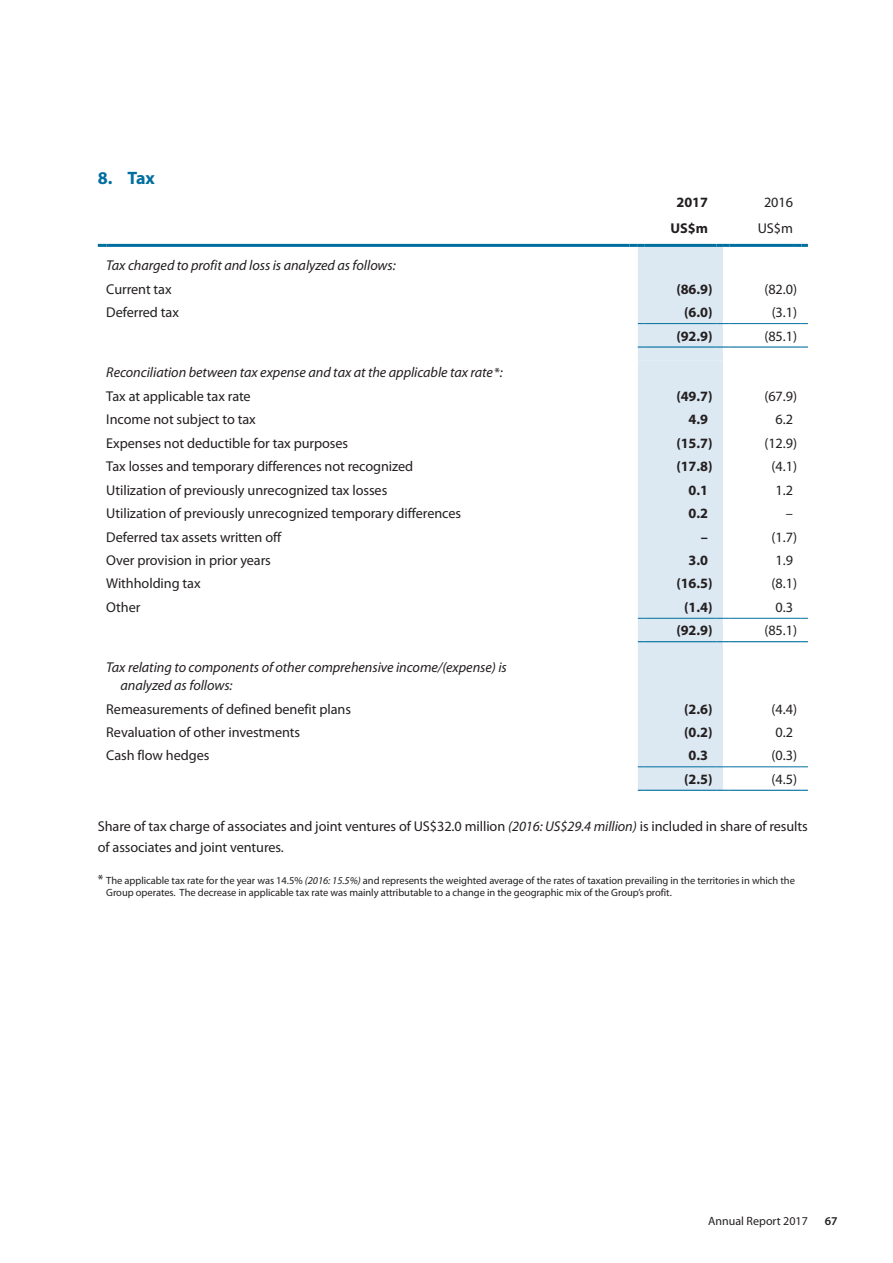
<style>
.page{position:relative;width:893px;height:1263px;background:#fff}
.page>*{position:absolute;margin:0;border:0;box-sizing:border-box;transform-origin:0 0}
.t1{font:700 18px "Myriad Pro";color:#006e9f}
.t2{font:14.25px/20.2px "Myriad Pro";letter-spacing:-.005em;color:#231f20}
.t3{font:italic 14.25px/23.4px "Myriad Pro";letter-spacing:-.005em;color:#231f20}
.t4{font:700 14.25px "Myriad Pro";letter-spacing:-.005em;color:#231f20}
.t5{font:12px "Myriad Pro";color:#231f20}
.t6{font:600 12px "Myriad Pro";color:#231f20}
.t7{font:10.5px/12px "Myriad Pro";letter-spacing:-.005em;color:#231f20}
.s1{font-style:normal;font-size:13.5px}
.s2{font-style:normal}
.s3{font-style:italic}
.s4{font-size:13.5px}
</style>
<div class="page">
<div style="left:638px;top:247px;width:85px;height:543px;background:#dce8f2"></div>
<svg style="left:98px;top:244px;width:8px;height:3px"></svg>
<hr style="left:106px;top:244px;width:523px;height:3px;background:#006e9f">
<svg style="left:629px;top:244px;width:15px;height:3px"></svg>
<hr style="left:644px;top:244px;width:64px;height:3px;background:#006e9f">
<svg style="left:708px;top:244px;width:21px;height:3px"></svg>
<hr style="left:729px;top:244px;width:64px;height:3px;background:#006e9f">
<svg style="left:793px;top:244px;width:15px;height:3px"></svg>
<hr style="left:729px;top:346px;width:64px;height:2px;background:#006e9f">
<svg style="left:793px;top:346px;width:15px;height:2px"></svg>
<hr style="left:644px;top:323px;width:64px;height:1px;background:#006e9f">
<svg style="left:708px;top:323px;width:21px;height:1px"></svg>
<hr style="left:729px;top:323px;width:64px;height:1px;background:#006e9f">
<svg style="left:793px;top:323px;width:15px;height:1px"></svg>
<hr style="left:729px;top:641px;width:64px;height:1px;background:#006e9f">
<svg style="left:793px;top:641px;width:15px;height:1px"></svg>
<div style="left:638px;top:346px;width:91px;height:309px;background:#dce8f2"></div>
<hr style="left:729px;top:618px;width:64px;height:1px;background:#006e9f">
<svg style="left:793px;top:618px;width:15px;height:1px"></svg>
<hr style="left:644px;top:790px;width:64px;height:1px;background:#006e9f">
<svg style="left:708px;top:790px;width:21px;height:1px"></svg>
<hr style="left:729px;top:790px;width:64px;height:1px;background:#006e9f">
<svg style="left:793px;top:790px;width:15px;height:1px"></svg>
<hr style="left:644px;top:766px;width:64px;height:1px;background:#006e9f">
<svg style="left:708px;top:766px;width:21px;height:1px"></svg>
<hr style="left:729px;top:766px;width:64px;height:1px;background:#006e9f">
<svg style="left:793px;top:766px;width:15px;height:1px"></svg>
<p class="t1" style="left:98px;top:166px;width:59px">8. Tax</p>
<p class="t4" style="left:677px;top:193px;width:33px">2017</p>
<p class="t2" style="left:764px;top:192px;width:31px">2016</p>
<p class="t4" style="left:671px;top:218px;width:39px">US$m</p>
<p class="t2" style="left:758px;top:217px;width:37px">US$m</p>
<p class="t3" style="left:106px;top:254px;width:291px">Tax charged to profit and loss is analyzed as follows:</p>
<p class="t2" style="left:106px;top:279px;width:67px">Current tax</p>
<p class="t4" style="left:676px;top:280px;width:38px">(86.9)</p>
<p class="t2" style="left:764px;top:279px;width:34px">(82.0)</p>
<p class="t2" style="left:106px;top:302px;width:74px">Deferred tax</p>
<p class="t4" style="left:684px;top:303px;width:30px">(6.0)</p>
<p class="t2" style="left:772px;top:302px;width:27px">(3.1)</p>
<p class="t4" style="left:676px;top:327px;width:38px">(92.9)</p>
<p class="t2" style="left:764px;top:325px;width:34px">(85.1)</p>
<p class="t3" style="left:106px;top:361px;width:398px">Reconciliation between tax expense and tax at the applicable tax rate<span class="s1">*</span>:<br><span class="s2">Tax at applicable tax rate</span></p>
<p class="t4" style="left:676px;top:387px;width:38px">(49.7)</p>
<p class="t2" style="left:764px;top:386px;width:34px">(67.9)</p>
<p class="t2" style="left:106px;top:409px;width:151px">Income not subject to tax</p>
<p class="t4" style="left:689px;top:410px;width:21px">4.9</p>
<p class="t2" style="left:776px;top:409px;width:19px">6.2</p>
<p class="t2" style="left:106px;top:433px;width:243px">Expenses not deductible for tax purposes</p>
<p class="t4" style="left:676px;top:434px;width:38px">(15.7)</p>
<p class="t2" style="left:764px;top:433px;width:34px">(12.9)</p>
<p class="t2" style="left:106px;top:456px;width:308px">Tax losses and temporary differences not recognized</p>
<p class="t4" style="left:676px;top:457px;width:38px">(17.8)</p>
<p class="t2" style="left:772px;top:456px;width:27px">(4.1)</p>
<p class="t2" style="left:106px;top:479px;width:283px">Utilization of previously unrecognized tax losses</p>
<p class="t4" style="left:689px;top:480px;width:21px">0.1</p>
<p class="t2" style="left:776px;top:479px;width:19px">1.2</p>
<p class="t2" style="left:106px;top:503px;width:356px">Utilization of previously unrecognized temporary differences</p>
<p class="t4" style="left:689px;top:504px;width:21px">0.2</p>
<p class="t2" style="left:786px;top:503px;width:9px">–</p>
<p class="t2" style="left:106px;top:526px;width:177px">Deferred tax assets written off</p>
<p class="t4" style="left:701px;top:527px;width:9px">–</p>
<p class="t2" style="left:772px;top:526px;width:27px">(1.7)</p>
<p class="t2" style="left:106px;top:550px;width:166px">Over provision in prior years</p>
<p class="t4" style="left:689px;top:551px;width:21px">3.0</p>
<p class="t2" style="left:776px;top:550px;width:19px">1.9</p>
<p class="t2" style="left:106px;top:573px;width:96px">Withholding tax</p>
<p class="t4" style="left:676px;top:574px;width:38px">(16.5)</p>
<p class="t2" style="left:772px;top:573px;width:27px">(8.1)</p>
<p class="t2" style="left:106px;top:597px;width:36px">Other</p>
<p class="t4" style="left:684px;top:598px;width:30px">(1.4)</p>
<p class="t2" style="left:776px;top:597px;width:19px">0.3</p>
<p class="t4" style="left:676px;top:621px;width:38px">(92.9)</p>
<p class="t2" style="left:764px;top:620px;width:34px">(85.1)</p>
<p class="t3" style="left:120px;top:658px;width:388px;line-height:18px;text-indent:-14px">Tax relating to components of other comprehensive income/(expense) is analyzed as follows:</p>
<p class="t2" style="left:106px;top:698px;width:246px">Remeasurements of defined benefit plans</p>
<p class="t4" style="left:684px;top:699px;width:30px">(2.6)</p>
<p class="t2" style="left:772px;top:698px;width:27px">(4.4)</p>
<p class="t2" style="left:106px;top:722px;width:195px">Revaluation of other investments</p>
<p class="t4" style="left:684px;top:723px;width:30px">(0.2)</p>
<p class="t2" style="left:776px;top:722px;width:19px">0.2</p>
<p class="t2" style="left:106px;top:745px;width:105px">Cash flow hedges</p>
<p class="t4" style="left:689px;top:746px;width:21px">0.3</p>
<p class="t2" style="left:772px;top:745px;width:27px">(0.3)</p>
<p class="t4" style="left:684px;top:770px;width:30px">(2.5)</p>
<p class="t2" style="left:772px;top:769px;width:27px">(4.5)</p>
<p class="t2" style="left:98px;top:816px;width:712px">Share of tax charge of associates and joint ventures of US$32.0 million <span class="s3">(2016: US$29.4 million)</span> is included in share of results of associates and joint ventures.</p>
<p class="t7" style="left:106px;top:874px;width:690px;text-indent:-9px"><span class="s4">*</span> The applicable tax rate for the year was 14.5% <span class="s3">(2016: 15.5%)</span> and represents the weighted average of the rates of taxation prevailing in the territories in which the<br>Group operates. The decrease in applicable tax rate was mainly attributable to a change in the geographic mix of the Group’s profit.</p>
<p class="t5" style="left:708px;top:1213px;width:101px">Annual Report 2017</p>
<p class="t6" style="left:825px;top:1213px;width:14px">67</p>
</div>
